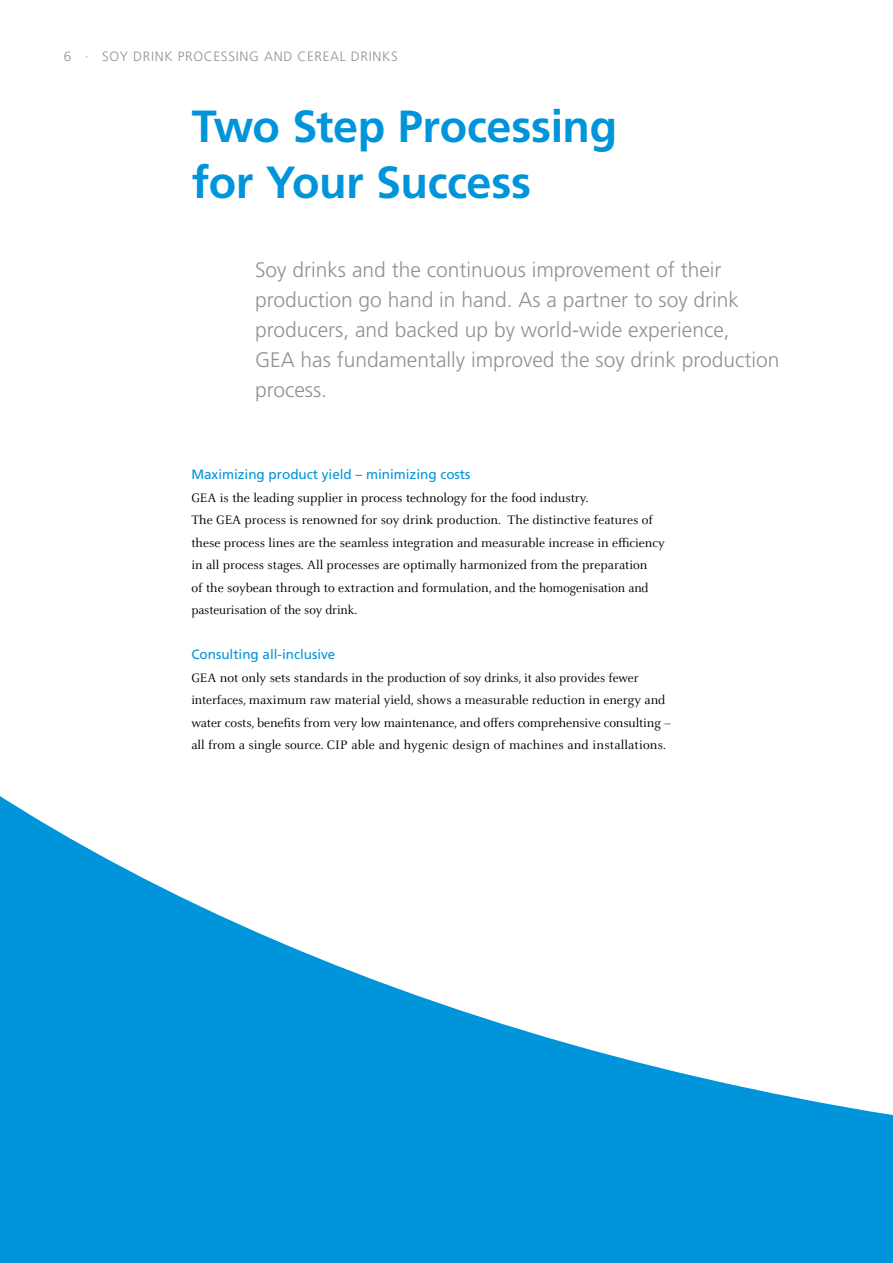
<style>
.page{position:relative;width:893px;height:1263px;background:#fff}
.page>*{position:absolute;margin:0;border:0;box-sizing:border-box;transform-origin:0 0}
.t1{font:700 45px/56.2px "Frutiger LT";letter-spacing:-.01em;color:#0095db}
.t2{font:300 21px/30px "Frutiger LT";color:#929292}
.t3{font:13.5px/22.5px "Celeste OT";color:#000}
.t4{font:13.5px "Frutiger LT";color:#0095db}
.t5{font:300 13.5px "Frutiger LT";letter-spacing:.05em;color:#929292}
</style>
<div class="page">
<svg style="left:0;top:796px;width:893px;height:467px;fill:#0095db"></svg>
<p class="t5" style="left:64px;top:49px;width:336px">6 · SOY DRINK PROCESSING AND CEREAL DRINKS</p>
<h1 class="t1" style="left:192px;top:98px;width:427px">Two Step Processing for Your Success</h1>
<h2 class="t2" style="left:255px;top:255px;width:526px">Soy drinks and the continuous improvement of their production go hand in hand. As a partner to soy drink producers, and backed up by world-wide experience,<br>GEA has fundamentally improved the soy drink production process.</h2>
<p class="t4" style="left:191px;top:466px;width:281px">Maximizing product yield – minimizing costs</p>
<p class="t3" style="left:191px;top:486px;width:475px">GEA is the leading supplier in process technology for the food industry.<br>The GEA process is renowned for soy drink production. The distinctive features of these process lines are the seamless integration and measurable increase in efficiency in all process stages. All processes are optimally harmonized from the preparation<br>of the soybean through to extraction and formulation, and the homogenisation and pasteurisation of the soy drink.</p>
<p class="t4" style="left:191px;top:646px;width:146px">Consulting all-inclusive</p>
<p class="t3" style="left:191px;top:666px;width:481px">GEA not only sets standards in the production of soy drinks, it also provides fewer interfaces, maximum raw material yield, shows a measurable reduction in energy and water costs, benefits from very low maintenance, and offers comprehensive consulting – all from a single source. CIP able and hygenic design of machines and installations.</p>
</div>
